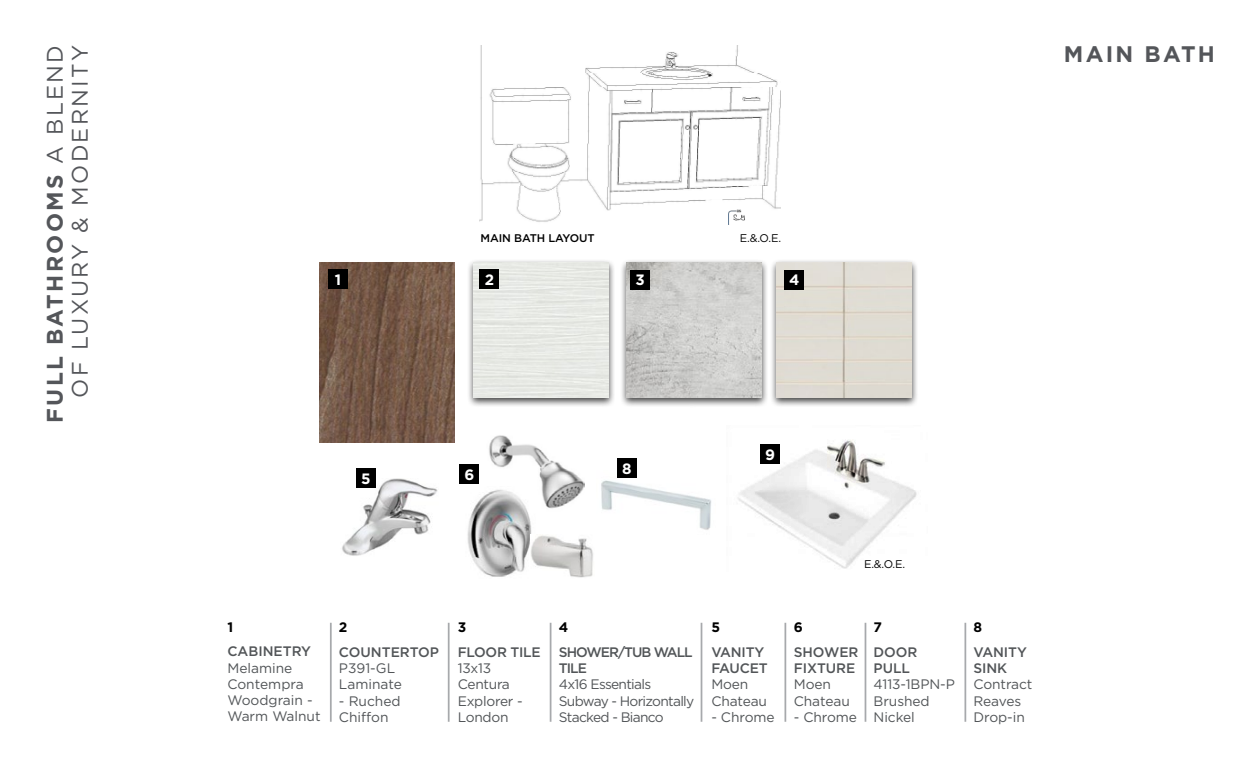
<style>
.page{position:relative;width:1260px;height:765px;background:#fff}
.page>*{position:absolute;margin:0;border:0;box-sizing:border-box;transform-origin:0 0}
.t1{font:22.5px/25px "Gotham";letter-spacing:.1em;color:#54565a;text-align:right}
.t2{font:700 22.5px "Gotham";letter-spacing:.1em;color:#54565a}
.t3{font:700 15px "Gotham";color:#fff}
.t4{font:13.75px/16.2px "Gotham";letter-spacing:-.01em;color:#525558}
.t5{font:500 13.75px/16.2px "Gotham";letter-spacing:-.005em;color:#525558}
.t6{font:13.75px/16.2px "Gotham";letter-spacing:-.05em;color:#525558}
.t7{font:500 13.75px/16.2px "Gotham";letter-spacing:-.07em;color:#525558}
.t8{font:700 13.75px "Gotham";color:#000}
.t9{font:11.12px "Gotham";color:#000}
.t10{font:500 11.12px "Gotham";letter-spacing:-.01em;color:#000}
.s1{font-weight:700}
</style>
<div class="page">
<img style="left:489px;top:435px;width:95px;height:74px">
<img style="left:467px;top:487px;width:68px;height:90px">
<img style="left:530px;top:535px;width:63px;height:43px">
<img style="left:479px;top:45px;width:302px;height:180px">
<img style="left:729px;top:210px;width:21px;height:15px">
<hr style="left:330px;top:623px;width:2px;height:99px;background:#a7a9ac">
<hr style="left:448px;top:623px;width:2px;height:99px;background:#a7a9ac">
<hr style="left:701px;top:623px;width:1px;height:99px;background:#a7a9ac">
<hr style="left:550px;top:623px;width:1px;height:99px;background:#a7a9ac">
<hr style="left:785px;top:623px;width:1px;height:99px;background:#a7a9ac">
<hr style="left:965px;top:623px;width:1px;height:99px;background:#a7a9ac">
<hr style="left:865px;top:623px;width:1px;height:99px;background:#a7a9ac">
<img style="left:320px;top:263px;width:135px;height:180px">
<img style="left:738px;top:440px;width:179px;height:129px">
<img style="left:342px;top:478px;width:96px;height:78px">
<div style="left:619px;top:259px;width:149px;height:149px;background:#000;opacity:.75"></div>
<img style="left:626px;top:263px;width:135px;height:135px">
<div style="left:770px;top:259px;width:149px;height:149px;background:#000;opacity:.75"></div>
<img style="left:777px;top:263px;width:135px;height:135px">
<div style="left:467px;top:259px;width:148px;height:149px;background:#000;opacity:.75"></div>
<img style="left:473px;top:263px;width:135px;height:135px">
<div style="left:480px;top:270px;width:19px;height:19px;background:#000"></div>
<div style="left:630px;top:270px;width:20px;height:19px;background:#000"></div>
<div style="left:785px;top:270px;width:19px;height:19px;background:#000"></div>
<div style="left:328px;top:270px;width:20px;height:19px;background:#000"></div>
<div style="left:761px;top:445px;width:19px;height:19px;background:#000"></div>
<div style="left:617px;top:458px;width:20px;height:20px;background:#000"></div>
<div style="left:356px;top:468px;width:19px;height:20px;background:#000"></div>
<div style="left:460px;top:464px;width:19px;height:19px;background:#000"></div>
<img style="left:601px;top:480px;width:110px;height:50px">
<h1 class="t1" style="left:42px;top:423px;width:379px;rotate:-90deg"><span class="s1">FULL BATHROOMS</span> A BLEND<br>OF LUXURY &amp; MODERNITY</h1>
<h1 class="t2" style="left:1064px;top:39px;width:153px">MAIN BATH</h1>
<p class="t10" style="left:481px;top:231px;width:116px">MAIN BATH LAYOUT</p>
<p class="t9" style="left:740px;top:231px;width:43px">E.&amp;.O.E.</p>
<p class="t3" style="left:335px;top:270px;width:8px">1</p>
<p class="t3" style="left:485px;top:270px;width:11px">2</p>
<p class="t3" style="left:635px;top:270px;width:11px">3</p>
<p class="t3" style="left:789px;top:270px;width:12px">4</p>
<p class="t3" style="left:361px;top:469px;width:11px">5</p>
<p class="t3" style="left:464px;top:464px;width:11px">6</p>
<p class="t3" style="left:622px;top:459px;width:11px">8</p>
<p class="t3" style="left:765px;top:445px;width:11px">9</p>
<p class="t9" style="left:864px;top:557px;width:43px">E.&amp;.O.E.</p>
<p class="t8" style="left:227px;top:618px;width:7px">1</p>
<p class="t8" style="left:339px;top:618px;width:10px">2</p>
<p class="t8" style="left:458px;top:618px;width:10px">3</p>
<p class="t8" style="left:559px;top:618px;width:11px">4</p>
<p class="t8" style="left:711px;top:618px;width:10px">5</p>
<p class="t8" style="left:794px;top:618px;width:11px">6</p>
<p class="t8" style="left:874px;top:618px;width:10px">7</p>
<p class="t8" style="left:974px;top:618px;width:10px">8</p>
<p class="t5" style="left:711px;top:644px;width:58px">VANITY<br>FAUCET</p>
<p class="t4" style="left:711px;top:676px;width:57px">Moen<br>Chateau</p>
<p class="t4" style="left:711px;top:709px;width:65px">- Chrome</p>
<p class="t7" style="left:559px;top:644px;width:135px">SHOWER/TUB WALL<br>TILE</p>
<p class="t6" style="left:559px;top:676px;width:137px">4x16 Essentials<br>Subway - Horizontally<br>Stacked - Bianco</p>
<p class="t5" style="left:227px;top:643px;width:85px">CABINETRY</p>
<p class="t4" style="left:227px;top:659px;width:95px">Melamine<br>Contempra<br>Woodgrain -<br>Warm Walnut</p>
<p class="t5" style="left:458px;top:644px;width:84px">FLOOR TILE</p>
<p class="t4" style="left:458px;top:660px;width:66px">13x13<br>Centura<br>Explorer -<br>London</p>
<p class="t5" style="left:794px;top:644px;width:66px">SHOWER<br>FIXTURE</p>
<p class="t4" style="left:794px;top:676px;width:58px">Moen<br>Chateau</p>
<p class="t4" style="left:794px;top:709px;width:65px">- Chrome</p>
<p class="t5" style="left:874px;top:644px;width:45px">DOOR<br>PULL</p>
<p class="t4" style="left:874px;top:676px;width:83px">4113-1BPN-P<br>Brushed<br>Nickel</p>
<p class="t5" style="left:339px;top:644px;width:102px">COUNTERTOP</p>
<p class="t4" style="left:339px;top:660px;width:65px">P391-GL<br>Laminate</p>
<p class="t4" style="left:339px;top:692px;width:63px">- Ruched<br>Chiffon</p>
<p class="t5" style="left:974px;top:644px;width:55px">VANITY<br>SINK</p>
<p class="t4" style="left:974px;top:676px;width:61px">Contract<br>Reaves<br>Drop-in</p>
</div>
